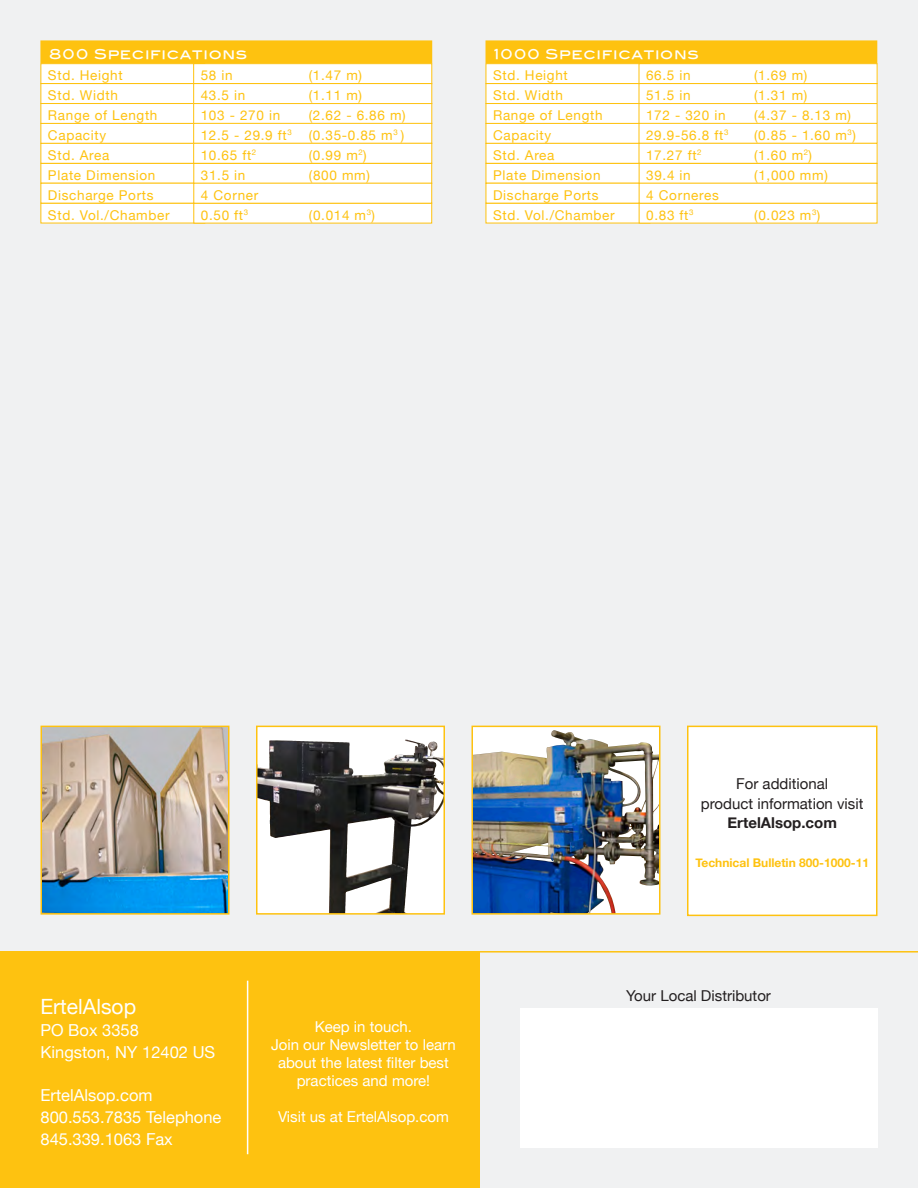
<style>
.page{position:relative;width:918px;height:1188px;background:#f0f1f2}
.page>*{position:absolute;margin:0;border:0;box-sizing:border-box;transform-origin:0 0}
.t1{font:21px "Helvetica Neue";color:#fff}
.t2{font:16.5px "Helvetica Neue";color:#fff}
.t3{font:15px/18px "Helvetica Neue";color:#fff;text-align:center}
.BulletCopy{font:15px/19.5px "Helvetica Neue";color:#231f20;text-align:center}
.t4{font:700 15px "Helvetica Neue";color:#231f20}
.t5{font:13.8px "Blair Md ITCTT Medium";letter-spacing:.05em;color:#fff}
.t6{font:13.5px "Helvetica Neue";letter-spacing:.05em;color:#fec210}
.Bulletin{font:700 12px "Helvetica Neue";color:#fec210}
</style>
<div class="page">
<img style="left:43px;top:729px;width:184px;height:183px">
<div style="left:40px;top:726px;width:190px;height:189px;border:2px solid #fec210"></div>
<svg style="left:259px;top:729px;width:183px;height:183px;fill:#fff"></svg>
<img style="left:267px;top:740px;width:151px;height:36px">
<div style="left:256px;top:726px;width:189px;height:189px;border:2px solid #fec210"></div>
<img style="left:474px;top:726px;width:187px;height:188px">
<div style="left:471px;top:726px;width:189px;height:189px;border:2px solid #fec210"></div>
<div style="left:0;top:952px;width:479px;height:236px;background:#fec210"></div>
<div style="left:520px;top:1008px;width:358px;height:140px;background:#fff"></div>
<hr style="left:0;top:951px;width:918px;height:2px;background:#fec210">
<hr style="left:247px;top:981px;width:1px;height:173px;background:#fff">
<div style="left:688px;top:726px;width:189px;height:189px;background:#fff"></div>
<div style="left:687px;top:726px;width:191px;height:190px;border:2px solid #fec210"></div>
<div style="left:41px;top:64px;width:164px;height:20px;background:#fff"></div>
<div style="left:40px;top:63px;width:165px;height:21px;border:1px solid #fec210"></div>
<div style="left:41px;top:203px;width:164px;height:20px;background:#fff"></div>
<div style="left:41px;top:163px;width:164px;height:20px;background:#fff"></div>
<div style="left:41px;top:183px;width:164px;height:20px;background:#fff"></div>
<div style="left:40px;top:183px;width:165px;height:21px;border:1px solid #fec210"></div>
<div style="left:41px;top:104px;width:164px;height:19px;background:#fff"></div>
<div style="left:41px;top:84px;width:164px;height:19px;background:#fff"></div>
<div style="left:40px;top:83px;width:165px;height:21px;border:1px solid #fec210"></div>
<div style="left:41px;top:123px;width:164px;height:20px;background:#fff"></div>
<div style="left:40px;top:123px;width:165px;height:21px;border:1px solid #fec210"></div>
<div style="left:41px;top:143px;width:164px;height:20px;background:#fff"></div>
<div style="left:40px;top:143px;width:165px;height:21px;border:1px solid #fec210"></div>
<div style="left:194px;top:64px;width:238px;height:20px;background:#fff"></div>
<div style="left:193px;top:63px;width:239px;height:21px;border:1px solid #fec210"></div>
<div style="left:194px;top:203px;width:238px;height:20px;background:#fff"></div>
<div style="left:194px;top:163px;width:238px;height:20px;background:#fff"></div>
<div style="left:194px;top:183px;width:238px;height:20px;background:#fff"></div>
<div style="left:193px;top:183px;width:239px;height:21px;border:1px solid #fec210"></div>
<div style="left:194px;top:103px;width:238px;height:20px;background:#fff"></div>
<div style="left:194px;top:84px;width:238px;height:20px;background:#fff"></div>
<div style="left:193px;top:83px;width:239px;height:21px;border:1px solid #fec210"></div>
<div style="left:194px;top:123px;width:238px;height:20px;background:#fff"></div>
<div style="left:193px;top:123px;width:239px;height:21px;border:1px solid #fec210"></div>
<div style="left:194px;top:143px;width:238px;height:20px;background:#fff"></div>
<div style="left:193px;top:143px;width:239px;height:21px;border:1px solid #fec210"></div>
<div style="left:41px;top:41px;width:391px;height:22px;background:#fec210"></div>
<div style="left:40px;top:40px;width:392px;height:23px;border:1px solid #fec210"></div>
<div style="left:486px;top:64px;width:164px;height:20px;background:#fff"></div>
<div style="left:486px;top:63px;width:164px;height:21px;border:1px solid #fec210"></div>
<div style="left:486px;top:203px;width:164px;height:20px;background:#fff"></div>
<div style="left:486px;top:163px;width:164px;height:20px;background:#fff"></div>
<div style="left:486px;top:183px;width:164px;height:20px;background:#fff"></div>
<div style="left:486px;top:183px;width:164px;height:21px;border:1px solid #fec210"></div>
<div style="left:486px;top:104px;width:164px;height:19px;background:#fff"></div>
<div style="left:486px;top:84px;width:164px;height:19px;background:#fff"></div>
<div style="left:486px;top:83px;width:164px;height:21px;border:1px solid #fec210"></div>
<div style="left:486px;top:123px;width:164px;height:20px;background:#fff"></div>
<div style="left:486px;top:123px;width:164px;height:21px;border:1px solid #fec210"></div>
<div style="left:486px;top:143px;width:164px;height:20px;background:#fff"></div>
<div style="left:486px;top:143px;width:164px;height:21px;border:1px solid #fec210"></div>
<div style="left:639px;top:64px;width:238px;height:20px;background:#fff"></div>
<div style="left:639px;top:63px;width:239px;height:21px;border:1px solid #fec210"></div>
<div style="left:639px;top:203px;width:238px;height:20px;background:#fff"></div>
<div style="left:639px;top:163px;width:238px;height:20px;background:#fff"></div>
<div style="left:639px;top:183px;width:238px;height:20px;background:#fff"></div>
<div style="left:639px;top:183px;width:238px;height:21px;border:1px solid #fec210"></div>
<div style="left:639px;top:103px;width:238px;height:20px;background:#fff"></div>
<div style="left:639px;top:84px;width:238px;height:20px;background:#fff"></div>
<div style="left:639px;top:83px;width:239px;height:21px;border:1px solid #fec210"></div>
<div style="left:639px;top:123px;width:238px;height:20px;background:#fff"></div>
<div style="left:639px;top:123px;width:239px;height:21px;border:1px solid #fec210"></div>
<div style="left:639px;top:143px;width:238px;height:20px;background:#fff"></div>
<div style="left:639px;top:143px;width:239px;height:21px;border:1px solid #fec210"></div>
<div style="left:486px;top:41px;width:391px;height:22px;background:#fec210"></div>
<div style="left:486px;top:40px;width:391px;height:23px;border:1px solid #fec210"></div>
<p class="t5" style="left:49px;top:42px;width:200px">800 Specifications</p>
<p class="t5" style="left:494px;top:42px;width:206px">1000 Specifications</p>
<p class="t6" style="left:48px;top:67px;width:76px">Std. Height</p>
<p class="t6" style="left:201px;top:67px;width:33px">58 in</p>
<p class="t6" style="left:309px;top:67px;width:55px">(1.47 m)</p>
<p class="t6" style="left:493px;top:67px;width:76px">Std. Height</p>
<p class="t6" style="left:646px;top:67px;width:46px">66.5 in</p>
<p class="t6" style="left:754px;top:67px;width:55px">(1.69 m)</p>
<p class="t6" style="left:48px;top:87px;width:71px">Std. Width</p>
<p class="t6" style="left:48px;top:127px;width:60px">Capacity</p>
<p class="t6" style="left:48px;top:147px;width:63px">Std. Area</p>
<p class="t6" style="left:48px;top:107px;width:111px">Range of Length</p>
<p class="t6" style="left:201px;top:87px;width:46px">43.5 in</p>
<p class="t6" style="left:309px;top:87px;width:55px">(1.11 m)</p>
<p class="t6" style="left:201px;top:127px;width:205px">12.5 - 29.9 ft<sup>3</sup> (0.35-0.85 m<sup>3</sup> )</p>
<p class="t6" style="left:201px;top:147px;width:57px">10.65 ft<sup>2</sup></p>
<p class="t6" style="left:309px;top:147px;width:60px">(0.99 m<sup>2</sup>)</p>
<p class="t6" style="left:201px;top:107px;width:81px">103 - 270 in</p>
<p class="t6" style="left:309px;top:107px;width:99px">(2.62 - 6.86 m)</p>
<p class="t6" style="left:493px;top:87px;width:71px">Std. Width</p>
<p class="t6" style="left:493px;top:127px;width:60px">Capacity</p>
<p class="t6" style="left:493px;top:147px;width:63px">Std. Area</p>
<p class="t6" style="left:493px;top:107px;width:111px">Range of Length</p>
<p class="t6" style="left:646px;top:87px;width:46px">51.5 in</p>
<p class="t6" style="left:754px;top:87px;width:55px">(1.31 m)</p>
<p class="t6" style="left:646px;top:127px;width:84px">29.9-56.8 ft<sup>3</sup></p>
<p class="t6" style="left:754px;top:127px;width:103px">(0.85 - 1.60 m<sup>3</sup>)</p>
<p class="t6" style="left:646px;top:147px;width:57px">17.27 ft<sup>2</sup></p>
<p class="t6" style="left:754px;top:147px;width:60px">(1.60 m<sup>2</sup>)</p>
<p class="t6" style="left:646px;top:107px;width:81px">172 - 320 in</p>
<p class="t6" style="left:754px;top:107px;width:99px">(4.37 - 8.13 m)</p>
<p class="t6" style="left:48px;top:167px;width:109px">Plate Dimension</p>
<p class="t6" style="left:48px;top:187px;width:107px">Discharge Ports</p>
<p class="t6" style="left:201px;top:167px;width:46px">31.5 in</p>
<p class="t6" style="left:309px;top:167px;width:63px">(800 mm)</p>
<p class="t6" style="left:201px;top:187px;width:59px">4 Corner</p>
<p class="t6" style="left:493px;top:167px;width:109px">Plate Dimension</p>
<p class="t6" style="left:493px;top:187px;width:107px">Discharge Ports</p>
<p class="t6" style="left:646px;top:167px;width:46px">39.4 in</p>
<p class="t6" style="left:754px;top:167px;width:75px">(1,000 mm)</p>
<p class="t6" style="left:646px;top:187px;width:74px">4 Corneres</p>
<p class="t6" style="left:48px;top:207px;width:123px">Std. Vol./Chamber</p>
<p class="t6" style="left:201px;top:207px;width:49px">0.50 ft<sup>3</sup></p>
<p class="t6" style="left:309px;top:207px;width:68px">(0.014 m<sup>3</sup>)</p>
<p class="t6" style="left:493px;top:207px;width:123px">Std. Vol./Chamber</p>
<p class="t6" style="left:646px;top:207px;width:49px">0.83 ft<sup>3</sup></p>
<p class="t6" style="left:754px;top:207px;width:68px">(0.023 m<sup>3</sup>)</p>
<p class="t1" style="left:40px;top:994px;width:97px">ErtelAlsop</p>
<p class="t2" style="left:40px;top:1020px;width:100px">PO Box 3358</p>
<p class="t2" style="left:40px;top:1042px;width:176px">Kingston, NY 12402 US</p>
<p class="t2" style="left:40px;top:1086px;width:114px">ErtelAlsop.com</p>
<p class="t2" style="left:40px;top:1107px;width:182px">800.553.7835 Telephone</p>
<p class="t2" style="left:40px;top:1129px;width:134px">845.339.1063 Fax</p>
<p class="t3" style="left:271px;top:1017px;width:186px">Keep in touch.<br>Join our Newsletter to learn about the latest filter best practices and more!</p>
<p class="t3" style="left:278px;top:1107px;width:172px">Visit us at ErtelAlsop.com</p>
<p class="BulletCopy" style="left:701px;top:774px;width:164px">For additional<br>product information visit</p>
<p class="t4" style="left:728px;top:813px;width:111px">ErtelAlsop.com</p>
<p class="Bulletin" style="left:695px;top:855px;width:175px">Technical Bulletin 800-1000-11</p>
<p class="BulletCopy" style="left:626px;top:986px;width:146px">Your Local Distributor</p>
</div>
